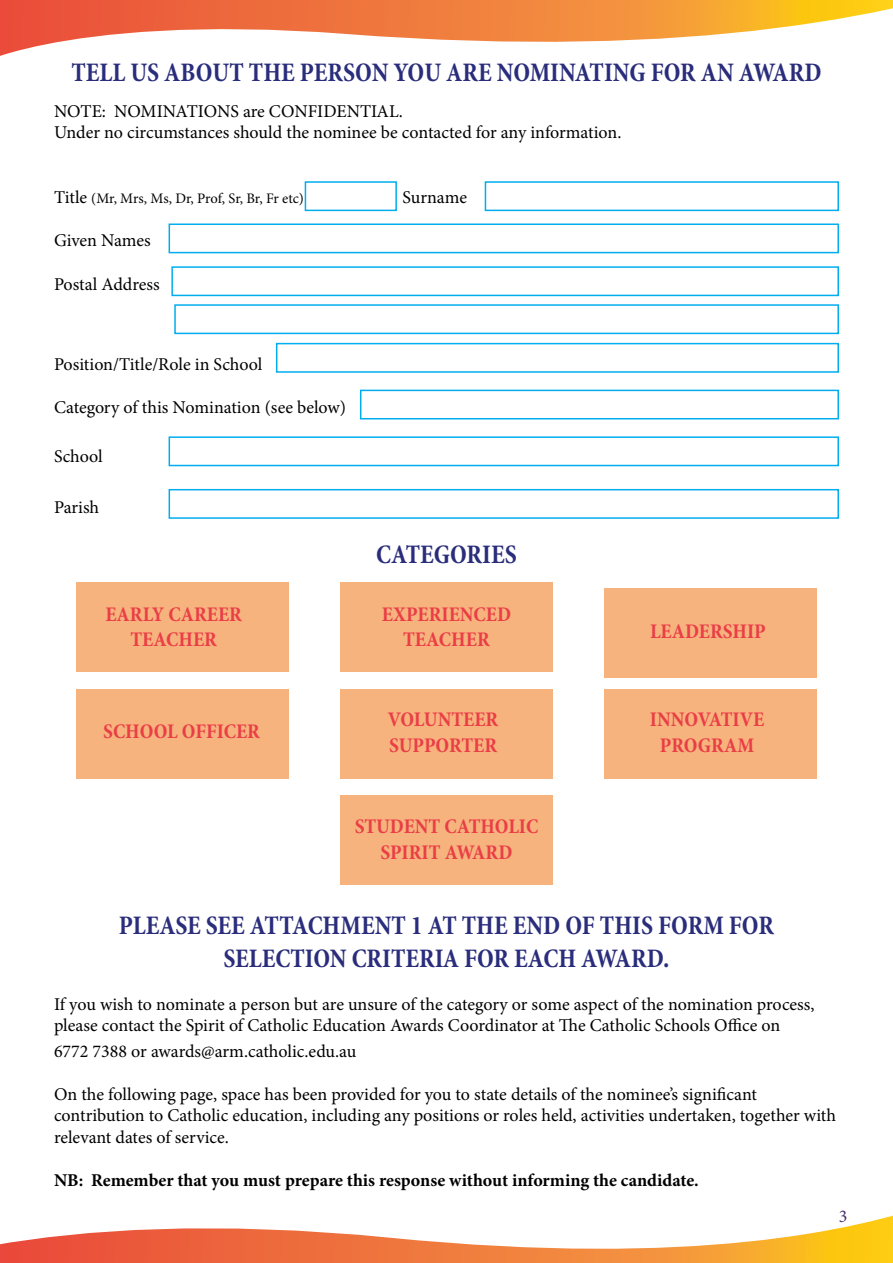
<style>
.page{position:relative;width:893px;height:1263px;background:#fff}
.page>*{position:absolute;margin:0;border:0;box-sizing:border-box;transform-origin:0 0}
.t1{font:700 condensed 27px/32.4px "Minion Pro";color:#2a2d7b;text-align:center;scale:.95 1}
.t2{font:700 condensed 21px/25.2px "Minion Pro";color:#ea3e47;text-align:center}
.t3{font:18px/21.6px "Minion Pro";letter-spacing:-.005em;color:#000}
.t4{font:700 18px "Minion Pro";color:#000}
.t5{font:18px "Minion Pro";color:#483273}
.t6{font:14.55px "Minion Pro";letter-spacing:-.005em;color:#000}
.s1{font-size:18px}
</style>
<div class="page">
<div style="left:174px;top:304px;width:665px;height:30px;background:#fff;border:2px solid #00aeef"></div>
<div style="left:171px;top:266px;width:668px;height:30px;background:#fff;border:2px solid #00aeef"></div>
<div style="left:276px;top:343px;width:563px;height:30px;background:#fff;border:2px solid #00aeef"></div>
<div style="left:360px;top:390px;width:479px;height:29px;background:#fff;border:2px solid #00aeef"></div>
<div style="left:169px;top:436px;width:670px;height:30px;background:#fff;border:2px solid #00aeef"></div>
<div style="left:169px;top:489px;width:670px;height:30px;background:#fff;border:2px solid #00aeef"></div>
<div style="left:77px;top:583px;width:212px;height:89px;background:#f7b37d"></div>
<div style="left:340px;top:583px;width:213px;height:89px;background:#f7b37d"></div>
<div style="left:604px;top:588px;width:212px;height:90px;background:#f7b37d"></div>
<div style="left:77px;top:689px;width:212px;height:89px;background:#f7b37d"></div>
<div style="left:340px;top:689px;width:213px;height:89px;background:#f7b37d"></div>
<div style="left:604px;top:689px;width:212px;height:89px;background:#f7b37d"></div>
<div style="left:340px;top:795px;width:213px;height:89px;background:#f7b37d"></div>
<svg style="left:0;top:0;width:893px;height:254px"></svg>
<svg style="left:0;top:1215px;width:893px;height:48px"></svg>
<h1 class="t1" style="left:71px;top:56px;width:791px">TELL US ABOUT THE PERSON YOU ARE NOMINATING FOR AN AWARD</h1>
<p class="t3" style="left:54px;top:100px;width:569px">NOTE: NOMINATIONS are CONFIDENTIAL.<br>Under no circumstances should the nominee be contacted for any information.</p>
<p class="t6" style="left:54px;top:189px;width:251px"><span class="s1">Title</span> (Mr, Mrs, Ms, Dr, Prof, Sr, Br, Fr etc)</p>
<p class="t3" style="left:403px;top:187px;width:66px">Surname</p>
<p class="t3" style="left:54px;top:230px;width:98px">Given Names</p>
<p class="t3" style="left:54px;top:273px;width:107px">Postal Address</p>
<p class="t3" style="left:54px;top:354px;width:210px">Position/Title/Role in School</p>
<p class="t3" style="left:54px;top:397px;width:294px">Category of this Nomination (see below)</p>
<p class="t3" style="left:54px;top:446px;width:50px">School</p>
<p class="t3" style="left:54px;top:497px;width:47px">Parish</p>
<p class="t2" style="left:105px;top:602px;width:138px">EARLY CAREER<br>TEACHER</p>
<p class="t2" style="left:103px;top:719px;width:158px">SCHOOL OFFICER</p>
<h1 class="t1" style="left:376px;top:538px;width:149px">CATEGORIES</h1>
<p class="t2" style="left:382px;top:602px;width:131px">EXPERIENCED<br>TEACHER</p>
<p class="t2" style="left:388px;top:707px;width:112px;text-align:left">VOLUNTEER<br>SUPPORTER</p>
<p class="t2" style="left:355px;top:814px;width:185px">STUDENT CATHOLIC<br>SPIRIT AWARD</p>
<p class="t2" style="left:650px;top:619px;width:117px">LEADERSHIP</p>
<p class="t2" style="left:650px;top:707px;width:116px">INNOVATIVE<br>PROGRAM</p>
<h1 class="t1" style="left:119px;top:909px;width:691px">PLEASE SEE ATTACHMENT 1 AT THE END OF THIS FORM FOR<br>SELECTION CRITERIA FOR EACH AWARD.</h1>
<p class="t3" style="left:54px;top:993px;width:762px">If you wish to nominate a person but are unsure of the category or some aspect of the nomination process, please contact the Spirit of Catholic Education Awards Coordinator at The Catholic Schools Office on</p>
<p class="t3" style="left:54px;top:1040px;width:304px">6772 7388 or awards@arm.catholic.edu.au</p>
<p class="t3" style="left:54px;top:1083px;width:784px">On the following page, space has been provided for you to state details of the nominee’s significant contribution to Catholic education, including any positions or roles held, activities undertaken, together with relevant dates of service.</p>
<p class="t4" style="left:54px;top:1168px;width:646px">NB: Remember that you must prepare this response without informing the candidate.</p>
<p class="t5" style="left:839px;top:1204px;width:10px">3</p>
</div>
